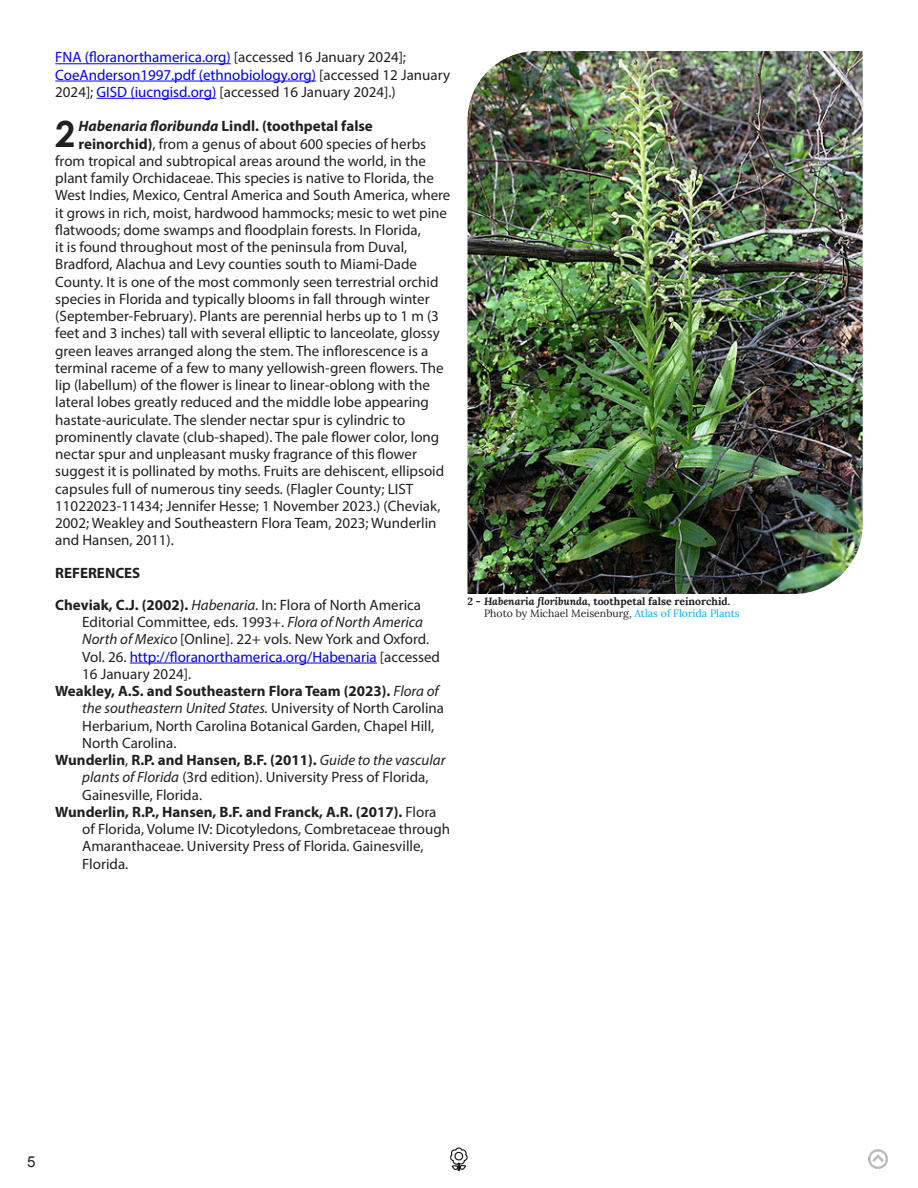
<style>
.page{position:relative;width:918px;height:1188px;background:#fff}
.page>*{position:absolute;margin:0;border:0;box-sizing:border-box;transform-origin:0 0}
.t1{font:700 36px "Century Gothic Pro";color:#231f20}
.t2{font:15px/17.2px "Myriad Pro";color:#231f20}
.t3{font:15px/17.2px "Myriad Pro";color:#00f}
.t4{font:700 15px "Myriad Pro";color:#231f20}
.t5{font:15px "Arial";color:#231f20}
.t6{font:700 10.5px/12.1px "Lora";color:#231f20}
.s1{color:#231f20}
.s2{font-style:italic}
.s3{font-weight:700}
.s4{color:#00f}
.s5{font-weight:400}
.s6{font-weight:400;color:#00aeef}
</style>
<div class="page">
<img style="left:449px;top:1148px;width:19px;height:23px">
<img style="left:868px;top:1149px;width:20px;height:20px">
<hr style="left:55px;top:63px;width:176px;height:1px;background:#00f">
<hr style="left:55px;top:81px;width:261px;height:1px;background:#00f">
<hr style="left:97px;top:98px;width:119px;height:1px;background:#00f">
<hr style="left:130px;top:663px;width:247px;height:1px;background:#00f">
<img style="left:468px;top:51px;width:395px;height:543px">
<p class="t3" style="left:55px;top:48px;width:396px">FNA (floranorthamerica.org) <span class="s1">[accessed 16 January 2024];<br></span>CoeAnderson1997.pdf (ethnobiology.org) <span class="s1">[accessed 12 January<br>2024];</span> GISD (iucngisd.org) <span class="s1">[accessed 16 January 2024].)</span></p>
<p class="t4" style="left:79px;top:116px;width:296px"><span class="s2">Habenaria floribunda</span> Lindl. (toothpetal false</p>
<p class="t2" style="left:79px;top:135px;width:349px"><span class="s3">reinorchid)</span>, from a genus of about 600 species of herbs</p>
<p class="t2" style="left:55px;top:152px;width:372px">from tropical and subtropical areas around the world, in the</p>
<p class="t2" style="left:55px;top:169px;width:380px">plant family Orchidaceae. This species is native to Florida, the</p>
<p class="t2" style="left:55px;top:186px;width:397px">West Indies, Mexico, Central America and South America, where</p>
<p class="t2" style="left:55px;top:204px;width:393px">it grows in rich, moist, hardwood hammocks; mesic to wet pine</p>
<p class="t2" style="left:55px;top:221px;width:367px">flatwoods; dome swamps and floodplain forests. In Florida,</p>
<p class="t2" style="left:55px;top:238px;width:354px">it is found throughout most of the peninsula from Duval,</p>
<p class="t2" style="left:55px;top:255px;width:363px">Bradford, Alachua and Levy counties south to Miami-Dade</p>
<p class="t2" style="left:55px;top:273px;width:385px">County. It is one of the most commonly seen terrestrial orchid</p>
<p class="t2" style="left:55px;top:290px;width:376px">species in Florida and typically blooms in fall through winter</p>
<p class="t2" style="left:55px;top:307px;width:385px">(September-February). Plants are perennial herbs up to 1 m (3</p>
<p class="t2" style="left:55px;top:324px;width:386px">feet and 3 inches) tall with several elliptic to lanceolate, glossy</p>
<p class="t2" style="left:55px;top:342px;width:375px">green leaves arranged along the stem. The inflorescence is a</p>
<p class="t2" style="left:55px;top:359px;width:390px">terminal raceme of a few to many yellowish-green flowers. The</p>
<p class="t2" style="left:55px;top:376px;width:376px">lip (labellum) of the flower is linear to linear-oblong with the</p>
<p class="t2" style="left:55px;top:393px;width:375px">lateral lobes greatly reduced and the middle lobe appearing</p>
<p class="t2" style="left:55px;top:411px;width:352px">hastate-auriculate. The slender nectar spur is cylindric to</p>
<p class="t2" style="left:55px;top:428px;width:386px">prominently clavate (club-shaped). The pale flower color, long</p>
<p class="t2" style="left:55px;top:445px;width:363px">nectar spur and unpleasant musky fragrance of this flower</p>
<p class="t2" style="left:55px;top:462px;width:391px">suggest it is pollinated by moths. Fruits are dehiscent, ellipsoid</p>
<p class="t2" style="left:55px;top:480px;width:360px">capsules full of numerous tiny seeds. (Flagler County; LIST</p>
<p class="t2" style="left:55px;top:497px;width:387px">11022023-11434; Jennifer Hesse; 1 November 2023.) (Cheviak,</p>
<p class="t2" style="left:55px;top:514px;width:383px">2002; Weakley and Southeastern Flora Team, 2023; Wunderlin</p>
<p class="t2" style="left:55px;top:531px;width:120px">and Hansen, 2011).</p>
<p class="t4" style="left:55px;top:563px;width:87px">REFERENCES</p>
<p class="t2" style="left:82px;top:596px;width:359px;text-indent:-27px"><span class="s3">Cheviak, C.J. (2002).</span> <span class="s2">Habenaria</span>. In: Flora of North America Editorial Committee, eds. 1993+. <span class="s2">Flora of North America North of Mexico</span> [Online]. 22+ vols. New York and Oxford.<br>Vol. 26. <span class="s4">http://floranorthamerica.org/Habenaria</span> [accessed 16 January 2024].</p>
<p class="t2" style="left:82px;top:682px;width:363px;text-indent:-27px"><span class="s3">Weakley, A.S. and Southeastern Flora Team (2023).</span> <span class="s2">Flora of the southeastern United States.</span> University of North Carolina Herbarium, North Carolina Botanical Garden, Chapel Hill, North Carolina.</p>
<p class="t2" style="left:82px;top:751px;width:365px;text-indent:-27px"><span class="s3">Wunderlin</span>, <span class="s3">R.P. and Hansen, B.F. (2011).</span> <span class="s2">Guide to the vascular plants of Florida</span> (3rd edition). University Press of Florida,<br>Gainesville, Florida.</p>
<p class="t2" style="left:82px;top:803px;width:369px;text-indent:-27px"><span class="s3">Wunderlin, R.P., Hansen, B.F. and Franck, A.R. (2017).</span> Flora of Florida, Volume IV: Dicotyledons, Combretaceae through Amaranthaceae. University Press of Florida. Gainesville, Florida.</p>
<p class="t1" style="left:55px;top:111px;width:22px">2</p>
<p class="t6" style="left:484px;top:594px;width:257px;text-indent:-16px">2 - <span class="s2">Habenaria floribunda</span>, toothpetal false reinorchid.<br><span class="s5">Photo by Michael Meisenburg,</span> <span class="s6">Atlas of Florida Plants</span></p>
<p class="t5" style="left:27px;top:1152px;width:10px">5</p>
</div>
